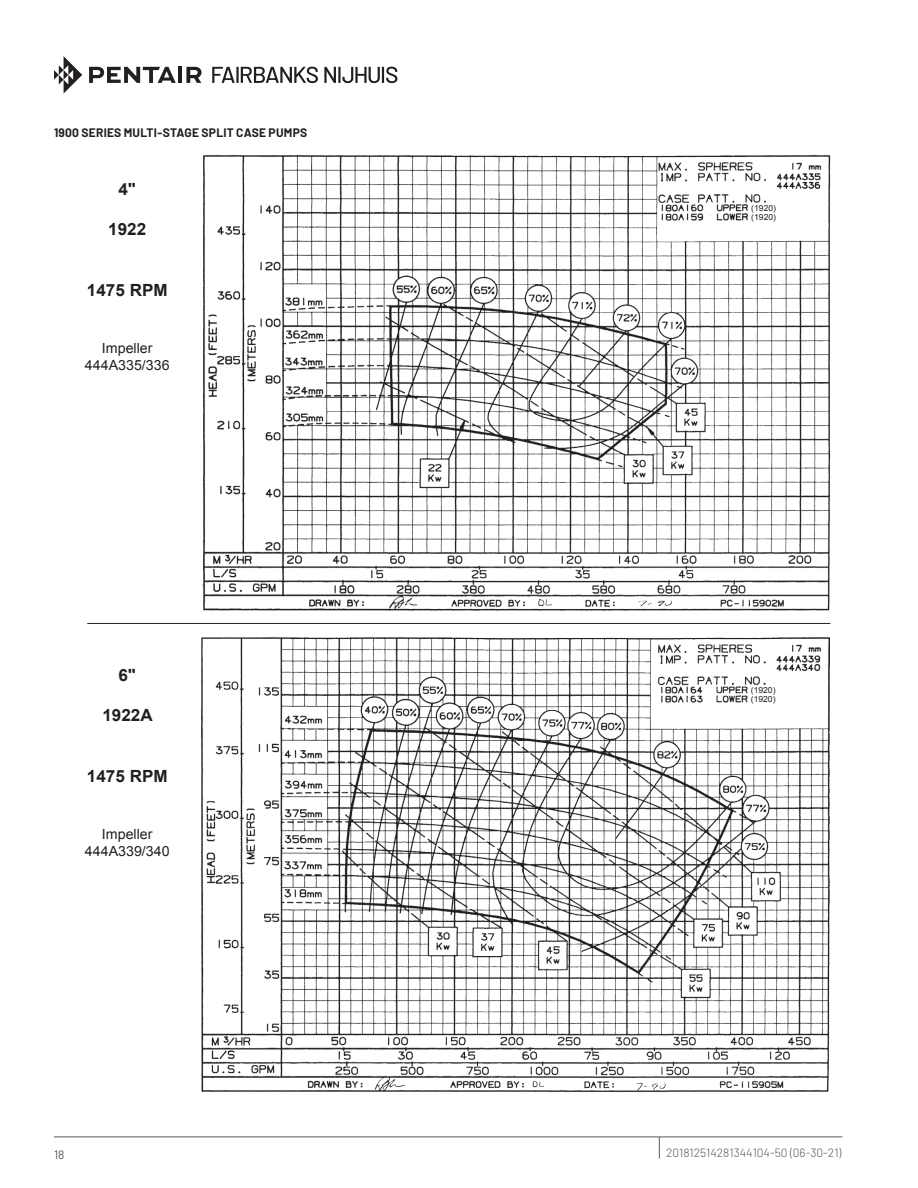
<style>
.page{position:relative;width:918px;height:1188px;background:#fff}
.page>*{position:absolute;margin:0;border:0;box-sizing:border-box;transform-origin:0 0}
.t1{font:700 16.8px "Arial";color:#231f20}
.t2{font:13.95px/16.8px "Arial";color:#231f20;text-align:center}
.t3{font:700 12px "Barlow";letter-spacing:.02em;color:#231f20}
.t4{font:300 12px "Barlow";color:#57585a}
.t5{font:12px "Barlow";color:#57585a}
.t6{font:8.4px/9.1px "Arial";color:#231f20}
</style>
<div class="page">
<svg style="left:212px;top:67px;width:106px;height:16px"></svg>
<svg style="left:324px;top:67px;width:73px;height:16px"></svg>
<svg style="left:54px;top:56px;width:28px;height:38px"></svg>
<svg style="left:89px;top:67px;width:87px;height:16px"></svg>
<hr style="left:178px;top:67px;width:4px;height:16px;background:#231f20">
<svg style="left:186px;top:67px;width:16px;height:16px"></svg>
<hr style="left:87px;top:623px;width:743px;height:1px;background:#231f20">
<img style="left:202px;top:155px;width:628px;height:455px">
<img style="left:201px;top:637px;width:628px;height:455px">
<hr style="left:54px;top:1137px;width:788px;height:1px;background:#57585a">
<svg style="left:659px;top:1137px;width:1px;height:21px"></svg>
<p class="t3" style="left:54px;top:124px;width:255px">1900 SERIES MULTI-STAGE SPLIT CASE PUMPS</p>
<p class="t1" style="left:119px;top:178px;width:19px">4"</p>
<p class="t1" style="left:108px;top:219px;width:39px">1922</p>
<p class="t1" style="left:87px;top:279px;width:82px">1475 RPM</p>
<p class="t2" style="left:85px;top:340px;width:86px">Impeller<br>444A335/336</p>
<p class="t1" style="left:119px;top:664px;width:19px">6"</p>
<p class="t1" style="left:102px;top:704px;width:52px">1922A</p>
<p class="t1" style="left:87px;top:765px;width:82px">1475 RPM</p>
<p class="t2" style="left:85px;top:826px;width:86px">Impeller<br>444A339/340</p>
<p class="t6" style="left:751px;top:203px;width:26px">(1920) (1920)</p>
<p class="t6" style="left:751px;top:686px;width:26px">(1920) (1920)</p>
<p class="t5" style="left:54px;top:1146px;width:12px">18</p>
<p class="t4" style="left:666px;top:1144px;width:177px">201812514281344104-50 (06-30-21)</p>
</div>
